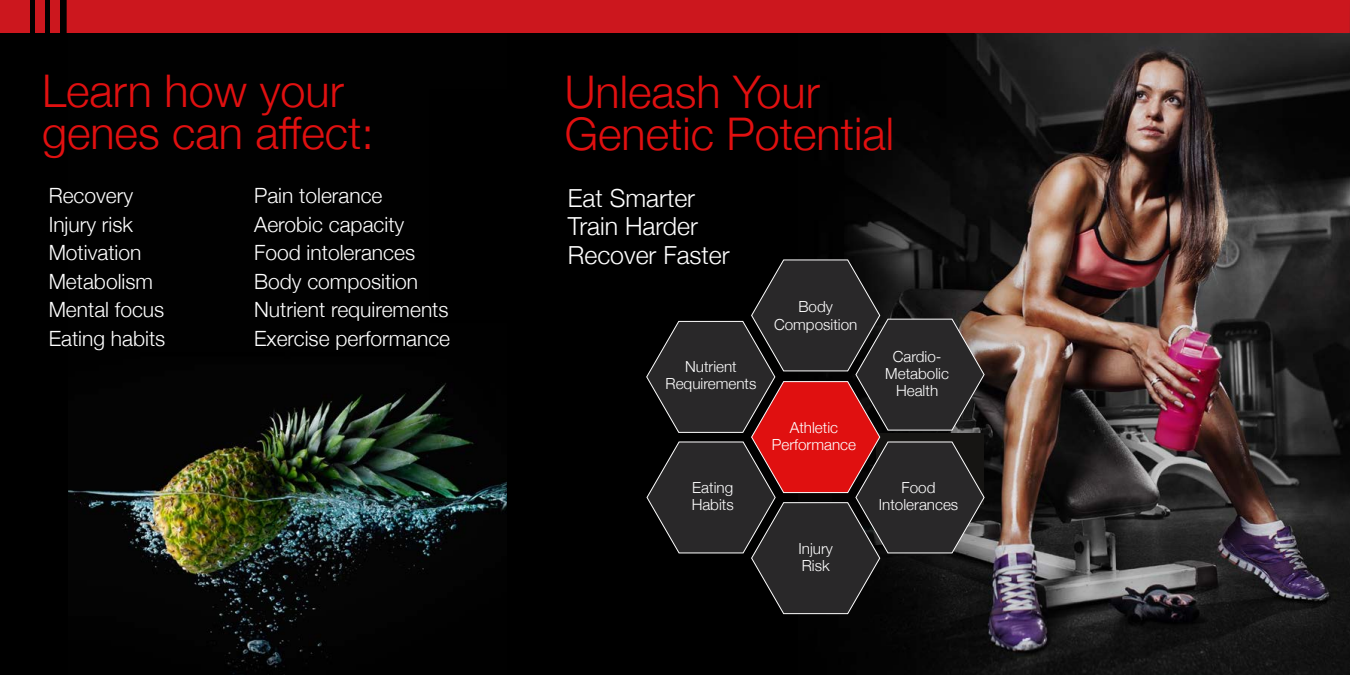
<style>
.page{position:relative;width:1350px;height:675px;background:#fff}
.page>*{position:absolute;margin:0;border:0;box-sizing:border-box;transform-origin:0 0}
.t1{font:300 45px/42px "Helvetica Neue";color:#e01010}
.t2{font:300 24.9px/28.5px "Helvetica Neue";color:#fff}
.t3{font:300 21px/28.5px "Helvetica Neue";color:#fff}
.t4{font:300 15.3px/17.2px "Helvetica Neue";color:#fff;text-align:center}
</style>
<div class="page">
<div style="left:474px;top:16px;width:341px;height:659px;background:#000"></div>
<img style="left:798px;top:33px;width:552px;height:642px">
<div style="left:0;top:0;width:507px;height:675px;background:#000"></div>
<img style="left:69px;top:383px;width:438px;height:292px">
<div style="left:0;top:0;width:29px;height:33px;background:#cc171e"></div>
<div style="left:35px;top:0;width:10px;height:33px;background:#cc171e"></div>
<div style="left:50px;top:0;width:10px;height:33px;background:#cc171e"></div>
<div style="left:67px;top:0;width:1283px;height:33px;background:#cc171e"></div>
<svg style="left:646px;top:259px;width:339px;height:355px"></svg>
<h1 class="t1" style="left:42px;top:69px;width:333px">Learn how your genes can affect:</h1>
<p class="t3" style="left:49px;top:181px;width:118px">Recovery<br>Injury risk<br>Motivation<br>Metabolism<br>Mental focus<br>Eating habits</p>
<p class="t3" style="left:254px;top:181px;width:198px">Pain tolerance<br>Aerobic capacity<br>Food intolerances<br>Body composition<br>Nutrient requirements<br>Exercise performance</p>
<h1 class="t1" style="left:565px;top:70px;width:331px">Unleash Your<br>Genetic Potential</h1>
<p class="t2" style="left:568px;top:183px;width:163px">Eat Smarter<br>Train Harder<br>Recover Faster</p>
<p class="t4" style="left:666px;top:357px;width:92px">Nutrient<br>Requirements</p>
<p class="t4" style="left:692px;top:479px;width:44px;text-align:left">Eating<br>Habits</p>
<p class="t4" style="left:774px;top:298px;width:85px">Body<br>Composition</p>
<p class="t4" style="left:772px;top:418px;width:86px">Athletic<br>Performance</p>
<p class="t4" style="left:798px;top:540px;width:36px;text-align:left">Injury<br>Risk</p>
<p class="t4" style="left:885px;top:348px;width:65px">Cardio-<br>Metabolic<br>Health</p>
<p class="t4" style="left:879px;top:479px;width:81px">Food<br>Intolerances</p>
</div>
